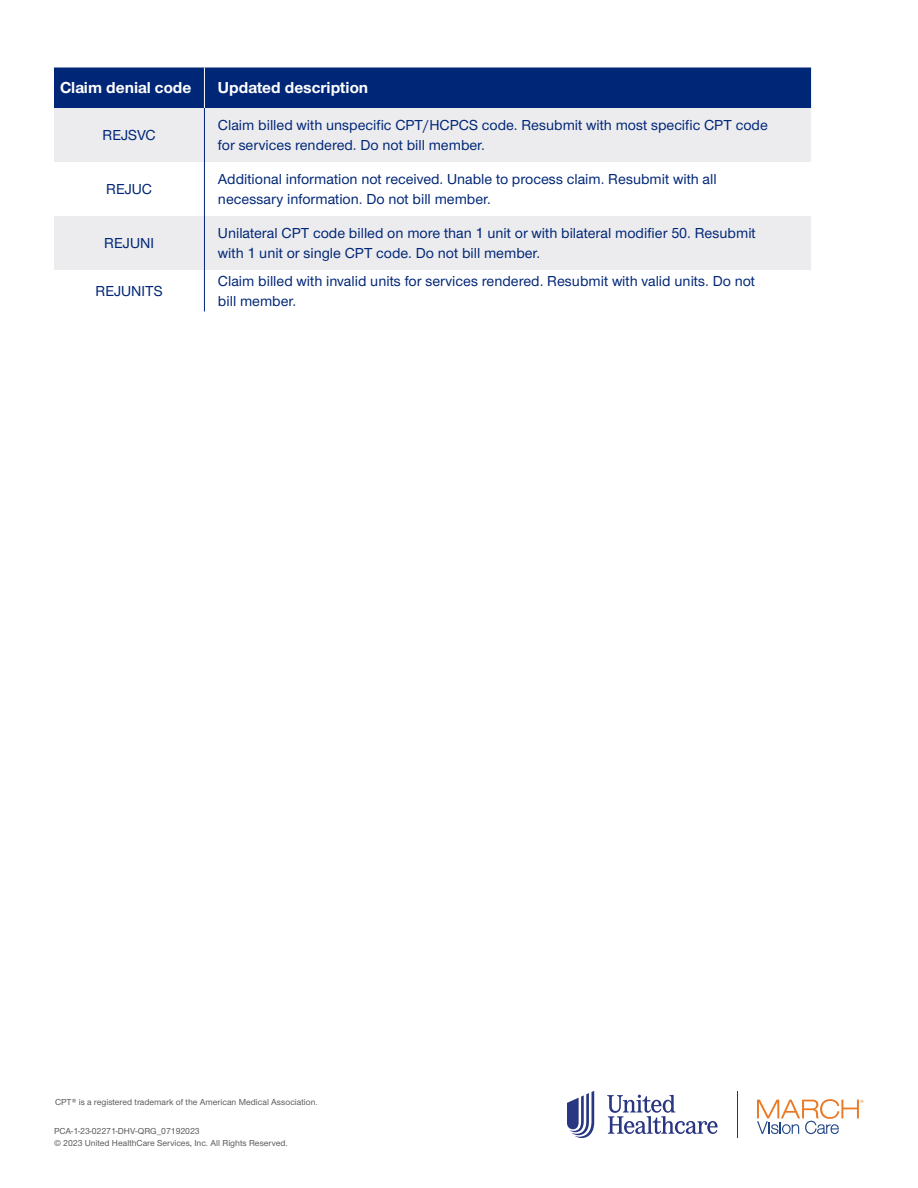
<style>
.page{position:relative;width:918px;height:1188px;background:#fff}
.page>*{position:absolute;margin:0;border:0;box-sizing:border-box;transform-origin:0 0}
.Continued_asterisk{font:700 16.5px "UHC Sans";color:#fff}
.Continued_asterisk-2{font:500 15px/19.5px "UHC Sans";color:#002677}
.Body{font:500 9px/12px "UHC Sans";color:#5a5a5a}
.Continued_asterisk-3{font:500 9px "UHC Sans";color:#5a5a5a}
</style>
<div class="page">
<hr style="left:738px;top:1091px;width:1px;height:47px;background:#263370">
<svg style="left:567px;top:1091px;width:27px;height:47px"></svg>
<svg style="left:607px;top:1095px;width:111px;height:39px"></svg>
<svg style="left:757px;top:1099px;width:106px;height:35px"></svg>
<div style="left:54px;top:68px;width:757px;height:40px;background:#002677"></div>
<div style="left:54px;top:108px;width:757px;height:54px;background:#ececee"></div>
<svg style="left:54px;top:162px;width:757px;height:149px"></svg>
<hr style="left:204px;top:68px;width:1px;height:40px;background:#fff">
<hr style="left:204px;top:270px;width:1px;height:42px;background:#002677">
<hr style="left:204px;top:216px;width:1px;height:54px;background:#002677">
<hr style="left:204px;top:162px;width:1px;height:54px;background:#002677">
<hr style="left:204px;top:108px;width:1px;height:54px;background:#002677">
<p class="Continued_asterisk" style="left:60px;top:77px;width:133px">Claim denial code</p>
<p class="Continued_asterisk" style="left:218px;top:77px;width:152px">Updated description</p>
<p class="Continued_asterisk-2" style="left:103px;top:125px;width:55px">REJSVC</p>
<p class="Continued_asterisk-2" style="left:218px;top:115px;width:551px">Claim billed with unspecific CPT/HCPCS code. Resubmit with most specific CPT code for services rendered. Do not bill member.</p>
<p class="Continued_asterisk-2" style="left:106px;top:179px;width:47px">REJUC</p>
<p class="Continued_asterisk-2" style="left:218px;top:169px;width:500px">Additional information not received. Unable to process claim. Resubmit with all necessary information. Do not bill member.</p>
<p class="Continued_asterisk-2" style="left:104px;top:233px;width:51px">REJUNI</p>
<p class="Continued_asterisk-2" style="left:218px;top:223px;width:539px">Unilateral CPT code billed on more than 1 unit or with bilateral modifier 50. Resubmit with 1 unit or single CPT code. Do not bill member.</p>
<p class="Continued_asterisk-2" style="left:96px;top:280px;width:69px">REJUNITS</p>
<p class="Continued_asterisk-2" style="left:218px;top:271px;width:539px">Claim billed with invalid units for services rendered. Resubmit with valid units. Do not bill member.</p>
<p class="Continued_asterisk-3" style="left:55px;top:1096px;width:264px">CPT® is a registered trademark of the American Medical Association.</p>
<p class="Body" style="left:54px;top:1124px;width:235px">PCA-1-23-02271-DHV-QRG_07192023<br>© 2023 United HealthCare Services, Inc. All Rights Reserved.</p>
</div>
